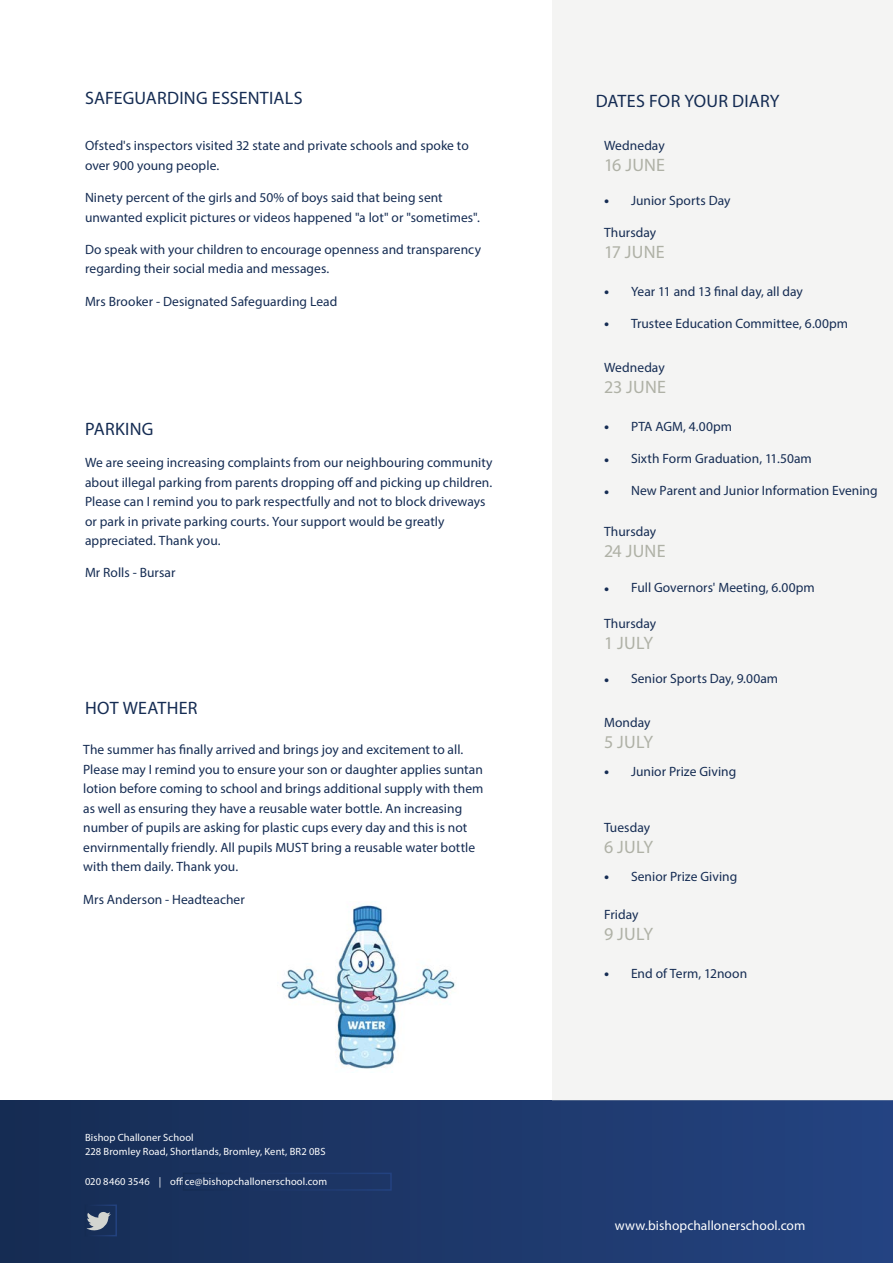
<style>
.page{position:relative;width:893px;height:1263px;background:#fff}
.page>*{position:absolute;margin:0;border:0;box-sizing:border-box;transform-origin:0 0}
.CTA_-_Regular{font:18px "Myriad Pro";letter-spacing:.01em;color:#152c53}
.CTA_-_Bold{font:18px "Myriad Pro";letter-spacing:.01em;color:#afb1a6}
.Body_Text_-_Bold{font:18px "Myriad Pro";color:#afb1a6}
.Body_Text{font:13.5px/19.5px "Myriad Pro";letter-spacing:.005em;color:#152c53}
.Body_Text_-_Bold-2{font:13.5px "Myriad Pro";letter-spacing:.005em;color:#152c53}
.t1{font:13.5px "Myriad Pro";letter-spacing:.005em;color:#fff}
.t2{font:10.5px/13.5px "Myriad Pro";letter-spacing:.015em;color:#fff}
.s1{font-size:18px}
</style>
<div class="page">
<div style="left:0;top:1100px;width:893px;height:163px;background:linear-gradient(to right,#162c53,#244381)"></div>
<svg style="left:88px;top:1212px;width:23px;height:19px"></svg>
<div style="left:553px;top:0;width:340px;height:1100px;background:#f4f4f3"></div>
<img style="left:281px;top:905px;width:175px;height:164px">
<p class="CTA_-_Regular" style="left:85px;top:87px;width:219px">SAFEGUARDING ESSENTIALS</p>
<p class="Body_Text" style="left:85px;top:136px;width:385px">Ofsted's inspectors visited 32 state and private schools and spoke to over 900 young people.</p>
<p class="Body_Text" style="left:85px;top:188px;width:396px">Ninety percent of the girls and 50% of boys said that being sent unwanted explicit pictures or videos happened "a lot" or "sometimes".</p>
<p class="Body_Text" style="left:85px;top:239px;width:397px">Do speak with your children to encourage openness and transparency regarding their social media and messages.</p>
<p class="Body_Text" style="left:85px;top:291px;width:254px">Mrs Brooker - Designated Safeguarding Lead</p>
<p class="CTA_-_Regular" style="left:85px;top:418px;width:70px">PARKING</p>
<p class="Body_Text" style="left:85px;top:453px;width:409px">We are seeing increasing complaints from our neighbouring community about illegal parking from parents dropping off and picking up children.<br>Please can I remind you to park respectfully and not to block driveways or park in private parking courts. Your support would be greatly appreciated. Thank you.</p>
<p class="Body_Text" style="left:85px;top:563px;width:92px">Mr Rolls - Bursar</p>
<p class="CTA_-_Regular" style="left:85px;top:697px;width:114px">HOT WEATHER</p>
<p class="Body_Text" style="left:83px;top:740px;width:402px">The summer has finally arrived and brings joy and excitement to all.<br>Please may I remind you to ensure your son or daughter applies suntan lotion before coming to school and brings additional supply with them as well as ensuring they have a reusable water bottle. An increasing number of pupils are asking for plastic cups every day and this is not envirnmentally friendly. All pupils MUST bring a reusable water bottle with them daily. Thank you.</p>
<p class="Body_Text" style="left:83px;top:889px;width:163px">Mrs Anderson - Headteacher</p>
<p class="t2" style="left:85px;top:1131px;width:242px">Bishop Challoner School<br>228 Bromley Road, Shortlands, Bromley, Kent, BR2 0BS</p>
<p class="t2" style="left:85px;top:1175px;width:244px">020 8460 3546 | office@bishopchallonerschool.com</p>
<p class="CTA_-_Regular" style="left:596px;top:90px;width:185px">DATES FOR YOUR DIARY</p>
<p class="Body_Text_-_Bold-2" style="left:604px;top:137px;width:62px">Wedneday</p>
<p class="CTA_-_Bold" style="left:604px;top:154px;width:63px">16 JUNE</p>
<p class="Body_Text" style="left:604px;top:190px;width:128px"><span class="s1">•</span> Junior Sports Day</p>
<p class="Body_Text_-_Bold-2" style="left:604px;top:224px;width:54px">Thursday</p>
<p class="CTA_-_Bold" style="left:604px;top:241px;width:62px">17 JUNE</p>
<p class="Body_Text" style="left:604px;top:281px;width:200px"><span class="s1">•</span> Year 11 and 13 final day, all day</p>
<p class="Body_Text" style="left:604px;top:313px;width:246px"><span class="s1">•</span> Trustee Education Committee, 6.00pm</p>
<p class="Body_Text_-_Bold-2" style="left:604px;top:359px;width:62px">Wedneday</p>
<p class="CTA_-_Bold" style="left:604px;top:376px;width:63px">23 JUNE</p>
<p class="Body_Text" style="left:604px;top:416px;width:130px"><span class="s1">•</span> PTA AGM, 4.00pm</p>
<p class="Body_Text" style="left:604px;top:448px;width:209px"><span class="s1">•</span> Sixth Form Graduation, 11.50am</p>
<p class="Body_Text" style="left:604px;top:481px;width:275px"><span class="s1">•</span> New Parent and Junior Information Evening</p>
<p class="Body_Text_-_Bold-2" style="left:604px;top:523px;width:54px">Thursday</p>
<p class="CTA_-_Bold" style="left:604px;top:540px;width:63px">24 JUNE</p>
<p class="Body_Text" style="left:604px;top:578px;width:212px"><span class="s1">•</span> Full Governors' Meeting, 6.00pm</p>
<p class="Body_Text_-_Bold-2" style="left:604px;top:615px;width:54px">Thursday</p>
<p class="CTA_-_Bold" style="left:604px;top:632px;width:51px">1 JULY</p>
<p class="Body_Text" style="left:604px;top:669px;width:176px"><span class="s1">•</span> Senior Sports Day, 9.00am</p>
<p class="Body_Text_-_Bold-2" style="left:604px;top:714px;width:48px">Monday</p>
<p class="CTA_-_Bold" style="left:604px;top:731px;width:51px">5 JULY</p>
<p class="Body_Text" style="left:604px;top:761px;width:134px"><span class="s1">•</span> Junior Prize Giving</p>
<p class="Body_Text_-_Bold-2" style="left:604px;top:819px;width:48px">Tuesday</p>
<p class="Body_Text_-_Bold" style="left:604px;top:836px;width:51px">6 JULY</p>
<p class="Body_Text" style="left:604px;top:866px;width:135px"><span class="s1">•</span> Senior Prize Giving</p>
<p class="Body_Text_-_Bold-2" style="left:604px;top:906px;width:36px">Friday</p>
<p class="CTA_-_Bold" style="left:604px;top:923px;width:51px">9 JULY</p>
<p class="Body_Text" style="left:604px;top:963px;width:145px"><span class="s1">•</span> End of Term, 12noon</p>
<p class="t1" style="left:615px;top:1217px;width:192px">www.bishopchallonerschool.com</p>
</div>
